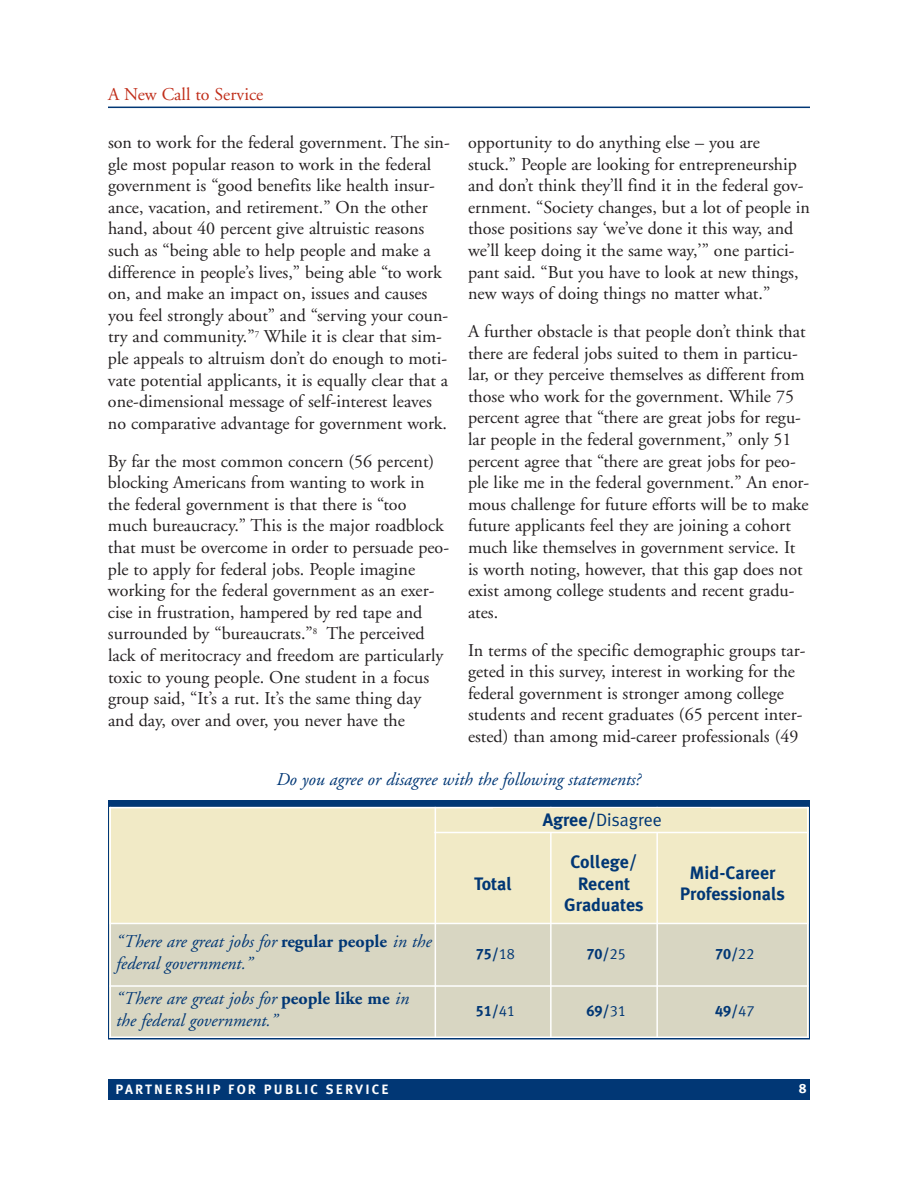
<style>
.page{position:relative;width:918px;height:1188px;background:#fff}
.page>*{position:absolute;margin:0;border:0;box-sizing:border-box;transform-origin:0 0}
.t1{font:18px/21.6px "Adobe Garamond";color:#231f20}
.t2{font:italic 18px/21.6px "Adobe Garamond";color:#013775}
.t3{font:700 18px/21.6px "Meta Plus";color:#013775;text-align:center}
.t4{font:18px "Adobe Garamond";color:#c02d19}
.t5{font:18px "Meta";color:#013775}
.t6{font:15px "Meta Plus Bold Caps";color:#013775}
.t7{font:700 13.5px "Meta Plus";letter-spacing:.165em;color:#fff}
.s1{font-weight:700;font-style:normal}
.s2{font-family:"Meta Plus";font-weight:700}
.s3{font-family:"Meta Caps"}
</style>
<div class="page">
<hr style="left:108px;top:107px;width:702px;height:1px;background:#013775">
<div style="left:108px;top:1079px;width:702px;height:21px;background:#013775"></div>
<div style="left:108px;top:800px;width:702px;height:6px;background:#013775"></div>
<div style="left:108px;top:805px;width:702px;height:235px;border:2px solid #013775"></div>
<div style="left:110px;top:807px;width:325px;height:116px;background:#f1eac6"></div>
<div style="left:435px;top:807px;width:116px;height:116px;background:#f1eac6"></div>
<div style="left:551px;top:807px;width:106px;height:116px;background:#f1eac6"></div>
<div style="left:657px;top:807px;width:151px;height:116px;background:#f1eac6"></div>
<div style="left:110px;top:923px;width:325px;height:63px;background:#d8d6c2"></div>
<div style="left:435px;top:923px;width:116px;height:63px;background:#d8d6c2"></div>
<div style="left:551px;top:923px;width:106px;height:63px;background:#d8d6c2"></div>
<div style="left:657px;top:923px;width:151px;height:63px;background:#d8d6c2"></div>
<div style="left:110px;top:986px;width:325px;height:52px;background:#d8d6c2"></div>
<div style="left:435px;top:986px;width:116px;height:52px;background:#d8d6c2"></div>
<div style="left:551px;top:986px;width:106px;height:52px;background:#d8d6c2"></div>
<div style="left:657px;top:986px;width:151px;height:52px;background:#d8d6c2"></div>
<hr style="left:110px;top:807px;width:1px;height:231px;background:#fff">
<hr style="left:435px;top:807px;width:1px;height:231px;background:#fff">
<hr style="left:550px;top:807px;width:2px;height:231px;background:#fff">
<hr style="left:656px;top:807px;width:2px;height:231px;background:#fff">
<hr style="left:807px;top:807px;width:1px;height:231px;background:#fff">
<hr style="left:110px;top:807px;width:698px;height:1px;background:#fff">
<hr style="left:110px;top:923px;width:698px;height:1px;background:#fff">
<hr style="left:110px;top:985px;width:698px;height:2px;background:#fff">
<hr style="left:110px;top:1036px;width:698px;height:2px;background:#fff">
<div style="left:494px;top:809px;width:217px;height:23px;background:#f1eac6"></div>
<hr style="left:434px;top:832px;width:375px;height:1px;background:#fff">
<p class="t4" style="left:108px;top:87px;width:157px">A New Call to Service</p>
<p class="t1" style="left:108px;top:133px;width:343px">son to work for the federal government. The sin&shy;gle most popular reason to work in the federal government is “good benefits like health insur&shy;ance, vacation, and retirement.” On the other hand, about 40 percent give altruistic reasons such as “being able to help people and make a difference in people’s lives,” being able “to work on, and make an impact on, issues and causes you feel strongly about” and “serving your coun&shy;try and community.”<sup>7</sup> While it is clear that sim&shy;ple appeals to altruism don’t do enough to moti&shy;vate potential applicants, it is equally clear that a one-dimensional message of self-interest leaves no comparative advantage for government work.</p>
<p class="t1" style="left:108px;top:452px;width:343px">By far the most common concern (56 percent) blocking Americans from wanting to work in the federal government is that there is “too much bureaucracy.” This is the major roadblock that must be overcome in order to persuade peo&shy;ple to apply for federal jobs. People imagine working for the federal government as an exer&shy;cise in frustration, hampered by red tape and surrounded by “bureaucrats.”<sup>8</sup> The perceived lack of meritocracy and freedom are particularly toxic to young people. One student in a focus group said, “It’s a rut. It’s the same thing day and day, over and over, you never have the</p>
<p class="t1" style="left:468px;top:133px;width:344px">opportunity to do anything else – you are stuck.” People are looking for entrepreneurship and don’t think they’ll find it in the federal gov&shy;ernment. “Society changes, but a lot of people in those positions say ‘we’ve done it this way, and we’ll keep doing it the same way,’” one partici&shy;pant said. “But you have to look at new things, new ways of doing things no matter what.”</p>
<p class="t1" style="left:468px;top:322px;width:343px">A further obstacle is that people don’t think that there are federal jobs suited to them in particu&shy;lar, or they perceive themselves as different from those who work for the government. While 75 percent agree that “there are great jobs for regu&shy;lar people in the federal government,” only 51 percent agree that “there are great jobs for peo&shy;ple like me in the federal government.” An enor&shy;mous challenge for future efforts will be to make future applicants feel they are joining a cohort much like themselves in government service. It is worth noting, however, that this gap does not exist among college students and recent gradu&shy;ates.</p>
<p class="t1" style="left:468px;top:641px;width:339px">In terms of the specific demographic groups tar&shy;geted in this survey, interest in working for the federal government is stronger among college students and recent graduates (65 percent inter&shy;ested) than among mid-career professionals (49</p>
<p class="t2" style="left:276px;top:770px;width:366px">Do you agree or disagree with the following statements?</p>
<p class="t2" style="left:115px;top:933px;width:317px">“There are great jobs for <span class="s1">regular people</span> in the federal government.”</p>
<p class="t2" style="left:116px;top:990px;width:295px">“There are great jobs for <span class="s1">people like me</span> in the federal government.”</p>
<p class="t7" style="left:116px;top:1081px;width:275px">PARTNERSHIP FOR PUBLIC SERVICE</p>
<p class="t3" style="left:474px;top:873px;width:39px">Total</p>
<p class="t5" style="left:543px;top:809px;width:120px"><span class="s2">Agree/</span>Disagree</p>
<p class="t3" style="left:564px;top:851px;width:81px">College/<br>Recent<br>Graduates</p>
<p class="t3" style="left:680px;top:862px;width:107px">Mid-Career<br>Professionals</p>
<p class="t6" style="left:476px;top:945px;width:41px">75/<span class="s3">18</span></p>
<p class="t6" style="left:587px;top:945px;width:41px">70/<span class="s3">25</span></p>
<p class="t6" style="left:715px;top:945px;width:41px">70/<span class="s3">22</span></p>
<p class="t6" style="left:476px;top:1002px;width:41px">51/<span class="s3">41</span></p>
<p class="t6" style="left:587px;top:1002px;width:41px">69/<span class="s3">31</span></p>
<p class="t6" style="left:715px;top:1002px;width:41px">49/<span class="s3">47</span></p>
<p class="t7" style="left:799px;top:1081px;width:10px">8</p>
</div>
